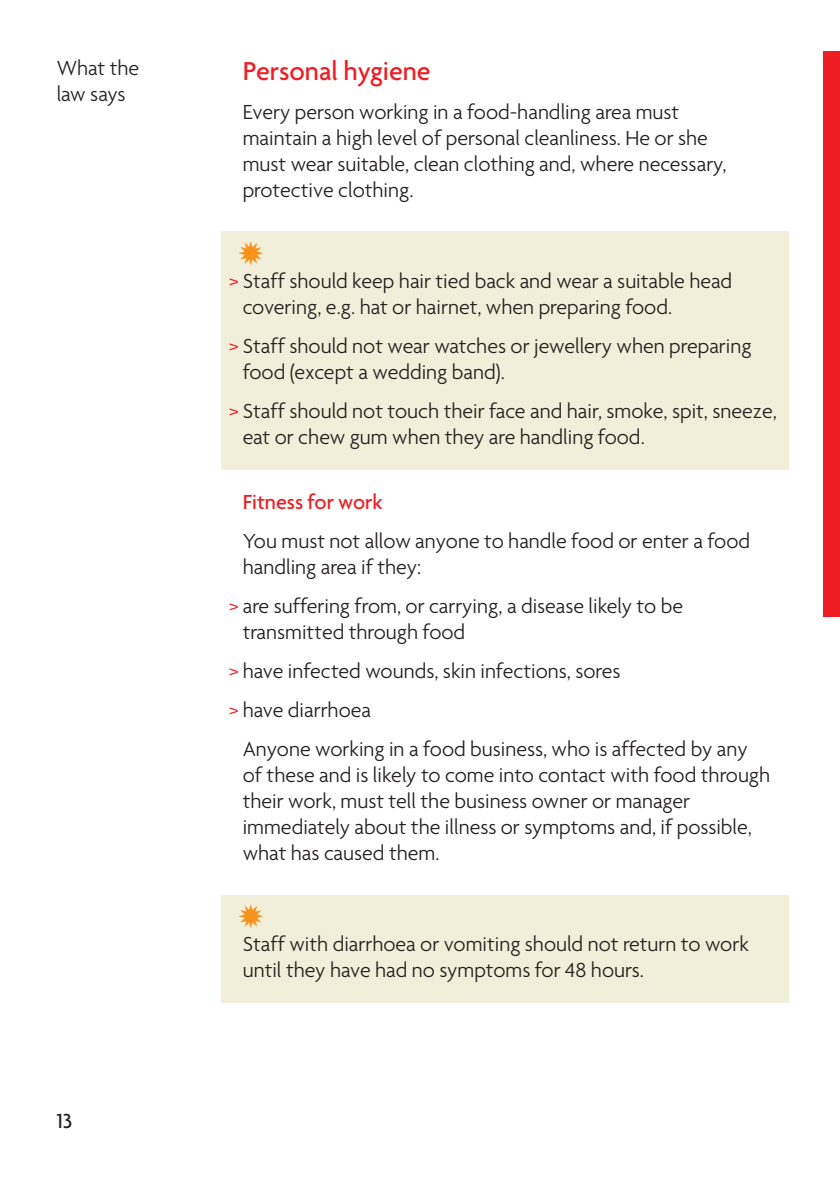
<style>
.page{position:relative;width:840px;height:1191px;background:#fff}
.page>*{position:absolute;margin:0;border:0;box-sizing:border-box;transform-origin:0 0}
.t1{font:500 28px "Agenda";color:#ee1d23}
.t2{font:300 22px/26px "Agenda";color:#231f20}
.t3{font:500 22px "Agenda";color:#ee1d23}
.t4{font:500 22px "Agenda";color:#231f20}
.s1{color:#ee1d23}
</style>
<div class="page">
<div style="left:221px;top:895px;width:567px;height:107px;background:#f1efd9"></div>
<div style="left:221px;top:231px;width:567px;height:239px;background:#f1efd9"></div>
<div style="left:822px;top:51px;width:17px;height:565px;background:#ee1d23"></div>
<p class="t2" style="left:57px;top:55px;width:84px">What the law says</p>
<p class="t4" style="left:57px;top:1107px;width:17px">13</p>
<p class="t1" style="left:243px;top:54px;width:189px">Personal hygiene</p>
<p class="t2" style="left:242px;top:98px;width:485px">Every person working in a food-handling area must maintain a high level of personal cleanliness. He or she must wear suitable, clean clothing and, where necessary, protective clothing.</p>
<p class="t2" style="left:242px;top:267px;width:490px;text-indent:-14px"><span class="s1">&gt;</span> Staff should keep hair tied back and wear a suitable head covering, e.g. hat or hairnet, when preparing food.</p>
<p class="t2" style="left:242px;top:332px;width:510px;text-indent:-14px"><span class="s1">&gt;</span> Staff should not wear watches or jewellery when preparing food (except a wedding band).</p>
<p class="t2" style="left:242px;top:397px;width:535px;text-indent:-14px"><span class="s1">&gt;</span> Staff should not touch their face and hair, smoke, spit, sneeze, eat or chew gum when they are handling food.</p>
<p class="t3" style="left:243px;top:488px;width:141px">Fitness for work</p>
<p class="t2" style="left:242px;top:527px;width:508px">You must not allow anyone to handle food or enter a food handling area if they:</p>
<p class="t2" style="left:242px;top:592px;width:441px;text-indent:-14px"><span class="s1">&gt;</span> are suffering from, or carrying, a disease likely to be transmitted through food</p>
<p class="t2" style="left:228px;top:650px;width:393px;line-height:39px"><span class="s1">&gt;</span> have infected wounds, skin infections, sores <span class="s1">&gt;</span> have diarrhoea</p>
<p class="t2" style="left:242px;top:735px;width:528px">Anyone working in a food business, who is affected by any of these and is likely to come into contact with food through their work, must tell the business owner or manager immediately about the illness or symptoms and, if possible, what has caused them.</p>
<p class="t2" style="left:242px;top:930px;width:507px">Staff with diarrhoea or vomiting should not return to work until they have had no symptoms for 48 hours.</p>
</div>
